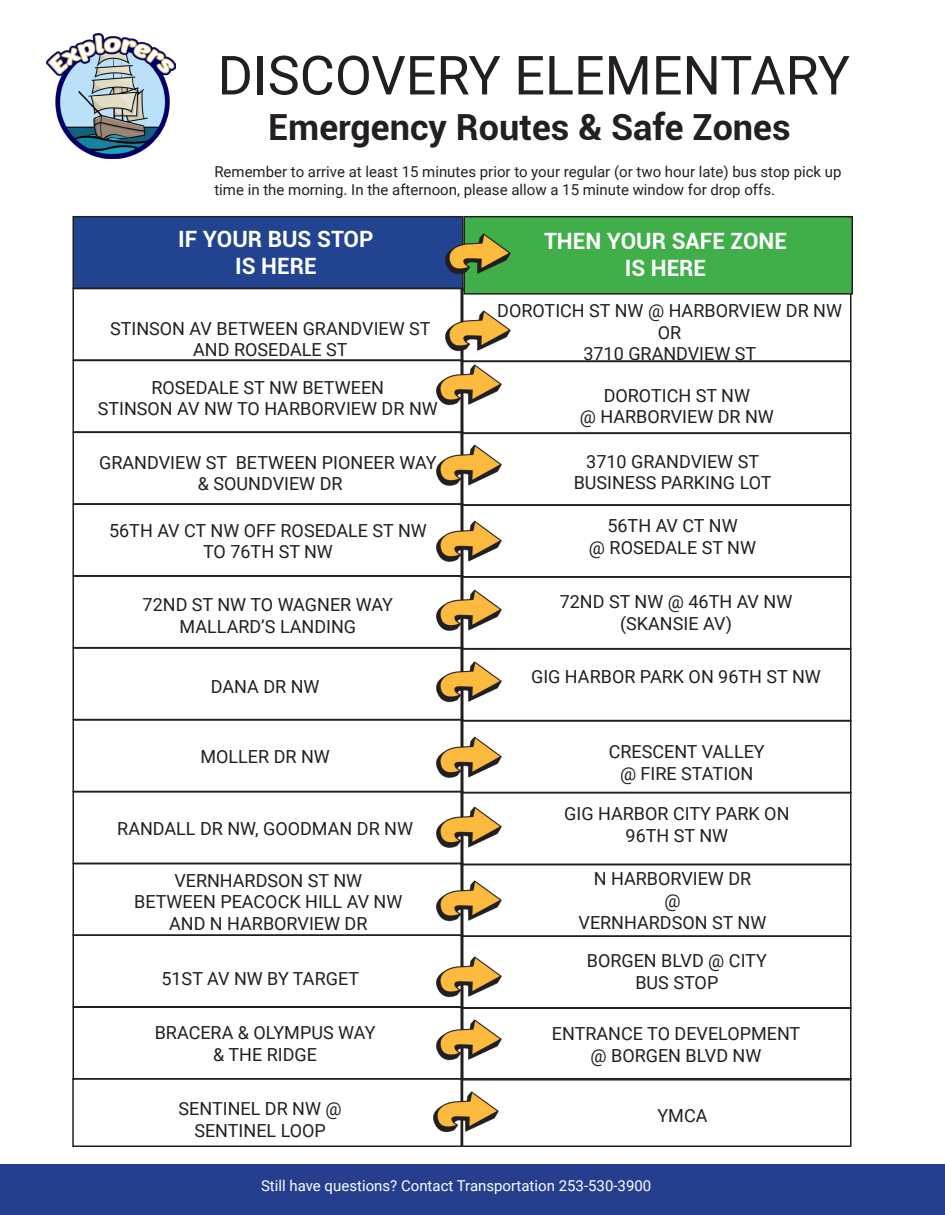
<style>
.page{position:relative;width:945px;height:1215px;background:#fff}
.page>*{position:absolute;margin:0;border:0;box-sizing:border-box;transform-origin:0 0}
.t1{font:54px "Roboto";color:#231f20}
.t2{font:700 36px "Roboto";color:#231f20}
.t3{font:700 22.5px/27px "Roboto";color:#fff;text-align:center}
.t4{font:18px/21.6px "Roboto";color:#231f20;text-align:center}
.t5{font:15px/18px "Roboto";color:#231f20}
.t6{font:15px "Roboto";color:#fff}
</style>
<div class="page">
<div style="left:460px;top:720px;width:392px;height:73px;border:2px solid #231f20"></div>
<div style="left:460px;top:648px;width:392px;height:73px;border:2px solid #231f20"></div>
<div style="left:460px;top:576px;width:392px;height:73px;border:2px solid #231f20"></div>
<div style="left:460px;top:792px;width:392px;height:73px;border:2px solid #231f20"></div>
<div style="left:460px;top:864px;width:392px;height:73px;border:2px solid #231f20"></div>
<div style="left:460px;top:289px;width:392px;height:73px;border:2px solid #231f20"></div>
<div style="left:460px;top:433px;width:392px;height:73px;border:2px solid #231f20"></div>
<div style="left:460px;top:361px;width:392px;height:73px;border:2px solid #231f20"></div>
<div style="left:460px;top:505px;width:392px;height:73px;border:2px solid #231f20"></div>
<div style="left:460px;top:935px;width:392px;height:74px;border:2px solid #231f20"></div>
<div style="left:464px;top:217px;width:388px;height:77px;background:#40ae49"></div>
<div style="left:464px;top:216px;width:389px;height:79px;border:2px solid #231f20"></div>
<div style="left:72px;top:647px;width:392px;height:73px;border:2px solid #231f20"></div>
<div style="left:72px;top:575px;width:392px;height:73px;border:2px solid #231f20"></div>
<div style="left:72px;top:719px;width:392px;height:73px;border:2px solid #231f20"></div>
<div style="left:72px;top:863px;width:392px;height:73px;border:2px solid #231f20"></div>
<div style="left:72px;top:288px;width:392px;height:73px;border:2px solid #231f20"></div>
<div style="left:73px;top:217px;width:390px;height:71px;background:#22438f"></div>
<div style="left:72px;top:216px;width:392px;height:73px;border:2px solid #231f20"></div>
<div style="left:72px;top:360px;width:392px;height:73px;border:2px solid #231f20"></div>
<div style="left:72px;top:503px;width:392px;height:74px;border:2px solid #231f20"></div>
<div style="left:72px;top:934px;width:392px;height:74px;border:2px solid #231f20"></div>
<div style="left:72px;top:1007px;width:392px;height:73px;border:2px solid #231f20"></div>
<img style="left:47px;top:34px;width:129px;height:125px">
<img style="left:436px;top:1016px;width:66px;height:61px">
<img style="left:434px;top:358px;width:68px;height:66px">
<img style="left:434px;top:430px;width:70px;height:74px">
<img style="left:443px;top:218px;width:70px;height:75px">
<img style="left:443px;top:296px;width:70px;height:74px">
<img style="left:434px;top:506px;width:70px;height:69px">
<img style="left:434px;top:649px;width:70px;height:71px">
<img style="left:434px;top:575px;width:70px;height:74px">
<img style="left:434px;top:722px;width:70px;height:70px">
<img style="left:434px;top:792px;width:70px;height:147px">
<img style="left:434px;top:941px;width:70px;height:75px">
<div style="left:0;top:1165px;width:945px;height:50px;background:#253f8e"></div>
<div style="left:72px;top:1078px;width:391px;height:69px;border:2px solid #231f20"></div>
<div style="left:460px;top:1078px;width:392px;height:69px;border:2px solid #231f20"></div>
<img style="left:431px;top:1077px;width:70px;height:70px">
<p class="t1" style="left:218px;top:37px;width:634px">DISCOVERY ELEMENTARY</p>
<p class="t2" style="left:268px;top:102px;width:524px">Emergency Routes &amp; Safe Zones</p>
<p class="t5" style="left:214px;top:162px;width:629px">Remember to arrive at least 15 minutes prior to your regular (or two hour late) bus stop pick up time in the morning. In the afternoon, please allow a 15 minute window for drop offs.</p>
<p class="t3" style="left:178px;top:224px;width:197px">IF YOUR BUS STOP<br>IS HERE</p>
<p class="t3" style="left:544px;top:226px;width:244px">THEN YOUR SAFE ZONE</p>
<p class="t3" style="left:625px;top:253px;width:83px">IS HERE</p>
<p class="t4" style="left:110px;top:317px;width:322px">STINSON AV BETWEEN GRANDVIEW ST</p>
<p class="t4" style="left:193px;top:338px;width:156px">AND ROSEDALE ST</p>
<p class="t4" style="left:151px;top:376px;width:234px">ROSEDALE ST NW BETWEEN</p>
<p class="t4" style="left:98px;top:397px;width:342px">STINSON AV NW TO HARBORVIEW DR NW</p>
<p class="t4" style="left:99px;top:451px;width:339px">GRANDVIEW ST BETWEEN PIONEER WAY</p>
<p class="t4" style="left:198px;top:472px;width:146px">&amp; SOUNDVIEW DR</p>
<p class="t4" style="left:109px;top:519px;width:319px">56TH AV CT NW OFF ROSEDALE ST NW</p>
<p class="t4" style="left:203px;top:540px;width:131px">TO 76TH ST NW</p>
<p class="t4" style="left:143px;top:593px;width:252px">72ND ST NW TO WAGNER WAY</p>
<p class="t4" style="left:180px;top:615px;width:178px">MALLARD’S LANDING</p>
<p class="t4" style="left:211px;top:675px;width:110px">DANA DR NW</p>
<p class="t4" style="left:497px;top:299px;width:346px">DOROTICH ST NW @ HARBORVIEW DR NW<br>OR</p>
<p class="t4" style="left:583px;top:343px;width:174px">3710 GRANDVIEW ST</p>
<p class="t4" style="left:580px;top:384px;width:196px">DOROTICH ST NW<br>@ HARBORVIEW DR NW</p>
<p class="t4" style="left:586px;top:450px;width:174px">3710 GRANDVIEW ST</p>
<p class="t4" style="left:574px;top:471px;width:200px">BUSINESS PARKING LOT</p>
<p class="t4" style="left:607px;top:515px;width:132px">56TH AV CT NW</p>
<p class="t4" style="left:589px;top:536px;width:169px">@ ROSEDALE ST NW</p>
<p class="t4" style="left:560px;top:591px;width:234px">72ND ST NW @ 46TH AV NW</p>
<p class="t4" style="left:620px;top:612px;width:113px">(SKANSIE AV)</p>
<p class="t4" style="left:531px;top:665px;width:291px">GIG HARBOR PARK ON 96TH ST NW</p>
<p class="t4" style="left:200px;top:746px;width:131px">MOLLER DR NW</p>
<p class="t4" style="left:609px;top:740px;width:158px">CRESCENT VALLEY @ FIRE STATION</p>
<p class="t4" style="left:117px;top:818px;width:297px">RANDALL DR NW, GOODMAN DR NW</p>
<p class="t4" style="left:174px;top:869px;width:189px">VERNHARDSON ST NW</p>
<p class="t4" style="left:134px;top:890px;width:270px">BETWEEN PEACOCK HILL AV NW</p>
<p class="t4" style="left:169px;top:912px;width:200px">AND N HARBORVIEW DR</p>
<p class="t4" style="left:161px;top:967px;width:199px">51ST AV NW BY TARGET</p>
<p class="t4" style="left:155px;top:1022px;width:222px">BRACERA &amp; OLYMPUS WAY &amp; THE RIDGE</p>
<p class="t4" style="left:564px;top:802px;width:227px">GIG HARBOR CITY PARK ON<br>96TH ST NW</p>
<p class="t4" style="left:594px;top:867px;width:159px">N HARBORVIEW DR</p>
<p class="t4" style="left:664px;top:889px;width:18px">@</p>
<p class="t4" style="left:579px;top:911px;width:189px">VERNHARDSON ST NW</p>
<p class="t4" style="left:587px;top:949px;width:182px">BORGEN BLVD @ CITY<br>BUS STOP</p>
<p class="t4" style="left:552px;top:1022px;width:250px">ENTRANCE TO DEVELOPMENT</p>
<p class="t4" style="left:591px;top:1044px;width:172px">@ BORGEN BLVD NW</p>
<p class="t4" style="left:179px;top:1097px;width:165px">SENTINEL DR NW @<br>SENTINEL LOOP</p>
<p class="t4" style="left:658px;top:1105px;width:51px">YMCA</p>
<p class="t6" style="left:261px;top:1175px;width:392px">Still have questions? Contact Transportation 253-530-3900</p>
</div>
